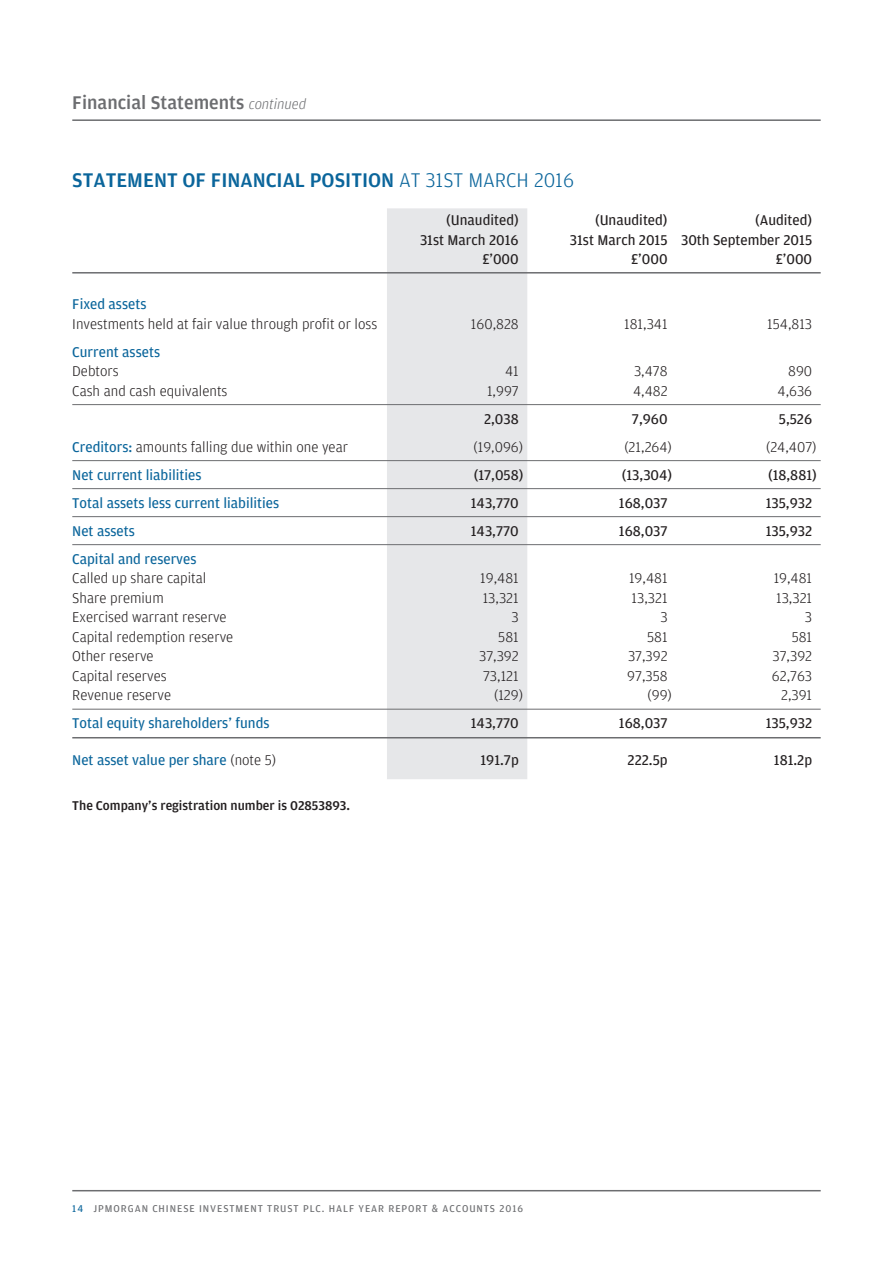
<style>
.page{position:relative;width:893px;height:1263px;background:#fff}
.page>*{position:absolute;margin:0;border:0;box-sizing:border-box;transform-origin:0 0}
.t1{font:500 21px "Amplitude";color:#0a659b}
.t2{font:500 19.5px "Amplitude";color:#6c6d70}
.t3{font:300 15px "Amplitude";color:#231f20}
.t4{font:15px "Amplitude";color:#231f20}
.t5{font:15px "Amplitude";color:#0a659b}
.t6{font:500 13.5px "Amplitude";color:#231f20}
.t7{font:10.5px "Amplitude";letter-spacing:.09em;color:#6c6d70}
.s1{font-weight:300;font-style:italic;font-size:15px}
.s2{font-weight:300}
.s3{font-weight:400;color:#0a659b}
.s4{font-weight:300;color:#231f20}
.s5{color:#0a659b}
</style>
<div class="page">
<hr style="left:72px;top:1190px;width:749px;height:1px;background:#6c6d70">
<hr style="left:72px;top:119px;width:749px;height:2px;background:#6c6d70">
<div style="left:387px;top:208px;width:140px;height:571px;background:#e6e7e9"></div>
<hr style="left:72px;top:272px;width:749px;height:2px;background:#6c6d70">
<hr style="left:72px;top:404px;width:749px;height:1px;background:#6c6d70">
<hr style="left:72px;top:460px;width:749px;height:1px;background:#6c6d70">
<hr style="left:72px;top:488px;width:749px;height:1px;background:#6c6d70">
<hr style="left:72px;top:516px;width:749px;height:1px;background:#6c6d70">
<hr style="left:72px;top:544px;width:749px;height:1px;background:#6c6d70">
<hr style="left:72px;top:709px;width:749px;height:1px;background:#6c6d70">
<hr style="left:72px;top:737px;width:749px;height:1px;background:#6c6d70">
<h2 class="t2" style="left:72px;top:90px;width:235px">Financial Statements <span class="s1">continued</span></h2>
<h1 class="t1" style="left:72px;top:167px;width:503px">STATEMENT OF FINANCIAL POSITION <span class="s2">AT 31ST MARCH 2016</span></h1>
<p class="t4" style="left:446px;top:211px;width:74px">(Unaudited)</p>
<p class="t4" style="left:595px;top:211px;width:74px">(Unaudited)</p>
<p class="t4" style="left:755px;top:211px;width:59px">(Audited)</p>
<p class="t4" style="left:420px;top:231px;width:100px">31st March 2016</p>
<p class="t4" style="left:570px;top:231px;width:244px">31st March 2015 30th September 2015</p>
<p class="t4" style="left:482px;top:250px;width:38px">£’000</p>
<p class="t4" style="left:631px;top:250px;width:38px">£’000</p>
<p class="t4" style="left:776px;top:250px;width:38px">£’000</p>
<p class="t5" style="left:72px;top:295px;width:76px">Fixed assets</p>
<p class="t3" style="left:72px;top:315px;width:306px">Investments held at fair value through profit or loss</p>
<p class="t3" style="left:471px;top:315px;width:49px">160,828</p>
<p class="t3" style="left:624px;top:315px;width:45px">181,341</p>
<p class="t3" style="left:767px;top:315px;width:46px">154,813</p>
<p class="t5" style="left:72px;top:343px;width:89px">Current assets</p>
<p class="t3" style="left:72px;top:362px;width:48px">Debtors</p>
<p class="t3" style="left:505px;top:362px;width:15px">41</p>
<p class="t3" style="left:634px;top:362px;width:35px">3,478</p>
<p class="t3" style="left:788px;top:362px;width:25px">890</p>
<p class="t3" style="left:72px;top:382px;width:157px">Cash and cash equivalents</p>
<p class="t3" style="left:487px;top:382px;width:33px">1,997</p>
<p class="t3" style="left:633px;top:382px;width:36px">4,482</p>
<p class="t3" style="left:777px;top:382px;width:36px">4,636</p>
<p class="t4" style="left:484px;top:410px;width:36px">2,038</p>
<p class="t4" style="left:632px;top:410px;width:37px">7,960</p>
<p class="t4" style="left:779px;top:410px;width:35px">5,526</p>
<p class="t3" style="left:72px;top:438px;width:277px"><span class="s3">Creditors:</span> amounts falling due within one year</p>
<p class="t3" style="left:473px;top:438px;width:51px">(19,096)</p>
<p class="t3" style="left:624px;top:438px;width:49px">(21,264)</p>
<p class="t3" style="left:766px;top:438px;width:52px">(24,407)</p>
<p class="t5" style="left:72px;top:466px;width:131px">Net current liabilities</p>
<p class="t4" style="left:474px;top:466px;width:51px">(17,058)</p>
<p class="t4" style="left:622px;top:466px;width:52px">(13,304)</p>
<p class="t4" style="left:768px;top:466px;width:50px">(18,881)</p>
<p class="t5" style="left:72px;top:494px;width:208px">Total assets less current liabilities</p>
<p class="t4" style="left:471px;top:494px;width:50px">143,770</p>
<p class="t4" style="left:619px;top:494px;width:50px">168,037</p>
<p class="t4" style="left:766px;top:494px;width:48px">135,932</p>
<p class="t5" style="left:72px;top:522px;width:64px">Net assets</p>
<p class="t4" style="left:471px;top:522px;width:50px">143,770</p>
<p class="t4" style="left:619px;top:522px;width:50px">168,037</p>
<p class="t4" style="left:766px;top:522px;width:48px">135,932</p>
<p class="t5" style="left:72px;top:550px;width:126px">Capital and reserves</p>
<p class="t3" style="left:72px;top:569px;width:136px">Called up share capital</p>
<p class="t3" style="left:480px;top:569px;width:40px">19,481</p>
<p class="t3" style="left:629px;top:569px;width:40px">19,481</p>
<p class="t3" style="left:774px;top:569px;width:40px">19,481</p>
<p class="t3" style="left:72px;top:589px;width:93px">Share premium</p>
<p class="t3" style="left:483px;top:589px;width:38px">13,321</p>
<p class="t3" style="left:632px;top:589px;width:38px">13,321</p>
<p class="t3" style="left:776px;top:589px;width:38px">13,321</p>
<p class="t3" style="left:72px;top:608px;width:156px">Exercised warrant reserve</p>
<p class="t3" style="left:512px;top:608px;width:9px">3</p>
<p class="t3" style="left:660px;top:608px;width:9px">3</p>
<p class="t3" style="left:805px;top:608px;width:9px">3</p>
<p class="t3" style="left:72px;top:628px;width:163px">Capital redemption reserve</p>
<p class="t3" style="left:498px;top:628px;width:22px">581</p>
<p class="t3" style="left:647px;top:628px;width:22px">581</p>
<p class="t3" style="left:792px;top:628px;width:22px">581</p>
<p class="t3" style="left:72px;top:647px;width:83px">Other reserve</p>
<p class="t3" style="left:479px;top:647px;width:41px">37,392</p>
<p class="t3" style="left:628px;top:647px;width:41px">37,392</p>
<p class="t3" style="left:773px;top:647px;width:41px">37,392</p>
<p class="t3" style="left:72px;top:667px;width:96px">Capital reserves</p>
<p class="t3" style="left:483px;top:667px;width:37px">73,121</p>
<p class="t3" style="left:627px;top:667px;width:42px">97,358</p>
<p class="t3" style="left:772px;top:667px;width:42px">62,763</p>
<p class="t3" style="left:72px;top:686px;width:101px">Revenue reserve</p>
<p class="t3" style="left:494px;top:686px;width:30px">(129)</p>
<p class="t3" style="left:648px;top:686px;width:26px">(99)</p>
<p class="t3" style="left:781px;top:686px;width:33px">2,391</p>
<p class="t5" style="left:72px;top:714px;width:199px">Total equity shareholders’ funds</p>
<p class="t4" style="left:471px;top:714px;width:50px">143,770</p>
<p class="t4" style="left:619px;top:714px;width:50px">168,037</p>
<p class="t4" style="left:766px;top:714px;width:48px">135,932</p>
<p class="t5" style="left:72px;top:751px;width:205px">Net asset value per share <span class="s4">(note 5)</span></p>
<p class="t4" style="left:480px;top:751px;width:40px">191.7p</p>
<p class="t4" style="left:627px;top:751px;width:42px">222.5p</p>
<p class="t4" style="left:774px;top:751px;width:40px">181.2p</p>
<p class="t6" style="left:72px;top:797px;width:279px">The Company’s registration number is 02853893.</p>
<p class="t7" style="left:72px;top:1202px;width:452px"><span class="s5">14</span> JPMORGAN CHINESE INVESTMENT TRUST PLC. HALF YEAR REPORT &amp; ACCOUNTS 2016</p>
</div>
